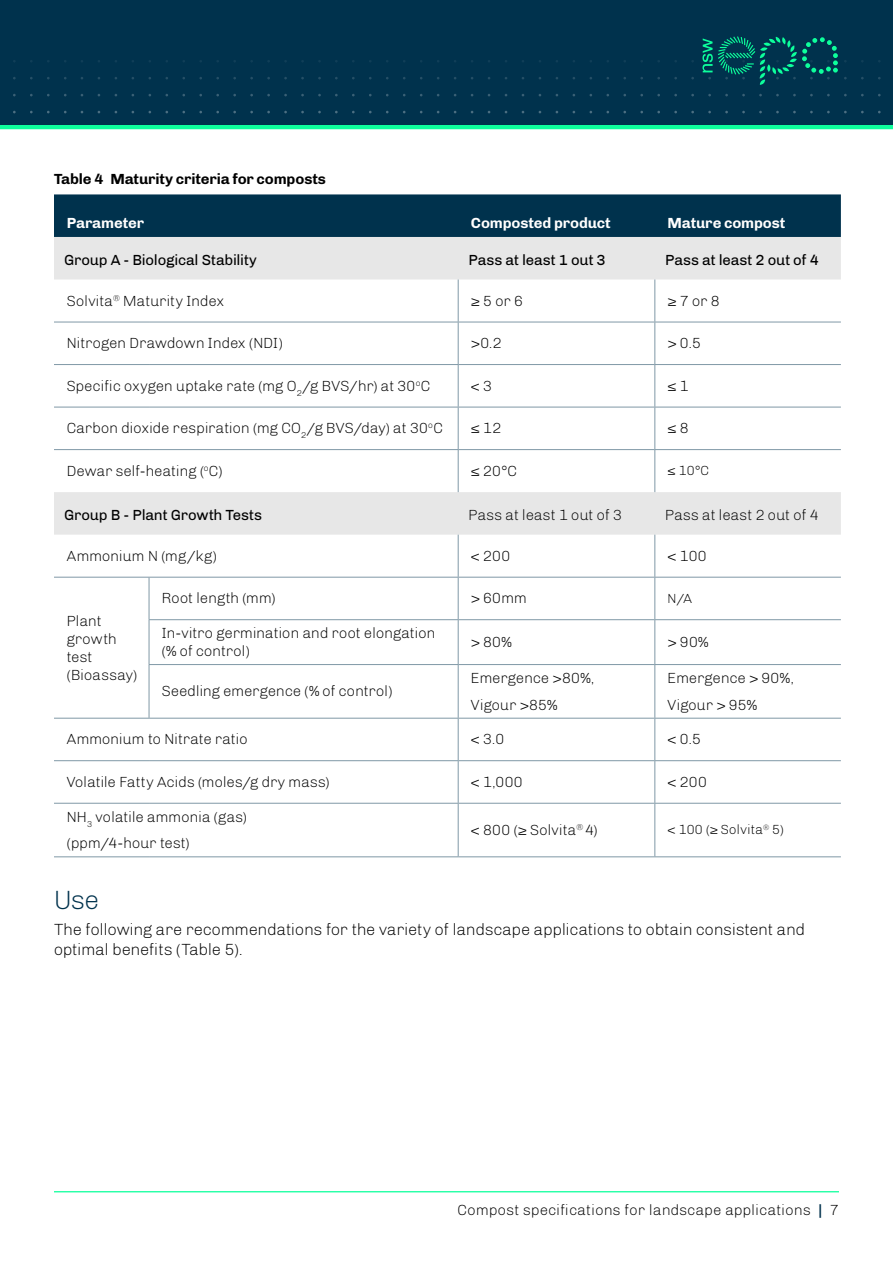
<style>
.page{position:relative;width:893px;height:1263px;background:#fff}
.page>*{position:absolute;margin:0;border:0;box-sizing:border-box;transform-origin:0 0}
.H2_L__blue__18_19{font:300 27px "Chivo";color:#00324d}
.Body_L__Black__11_13{font:300 16.5px/19.5px "Chivo";letter-spacing:-.02em;color:#000}
.Table_text{font:300 15px/18px "Chivo";letter-spacing:-.015em;color:#000}
.Table_text_reg{font:15px "Chivo";letter-spacing:-.015em;color:#000}
.Table_header{font:700 15px "Chivo";letter-spacing:-.01em;color:#fff}
.Figure_caption{font:700 15px "Chivo";letter-spacing:-.01em;color:#000}
.Table_text-2{font:300 13.5px "Chivo";letter-spacing:-.005em;color:#000}
.s1{font-weight:700;color:#00324d}
</style>
<div class="page">
<hr style="left:54px;top:1191px;width:785px;height:1px;background:#0dff9c">
<div style="left:0;top:0;width:893px;height:125px;background:#00324d"></div>
<hr style="left:0;top:125px;width:893px;height:4px;background:#0dff9c">
<svg style="left:13px;top:60px;width:308px;height:54px"></svg>
<svg style="left:335px;top:60px;width:546px;height:54px"></svg>
<svg style="left:702px;top:36px;width:136px;height:49px"></svg>
<div style="left:54px;top:194px;width:787px;height:43px;background:#00324d"></div>
<svg style="left:54px;top:237px;width:787px;height:298px"></svg>
<hr style="left:54px;top:364px;width:95px;height:1px;background:#8098a6">
<hr style="left:149px;top:364px;width:309px;height:1px;background:#8098a6">
<hr style="left:458px;top:364px;width:197px;height:1px;background:#8098a6">
<hr style="left:655px;top:364px;width:186px;height:1px;background:#8098a6">
<hr style="left:54px;top:407px;width:95px;height:1px;background:#8098a6">
<hr style="left:149px;top:407px;width:309px;height:1px;background:#8098a6">
<hr style="left:458px;top:407px;width:197px;height:1px;background:#8098a6">
<hr style="left:655px;top:407px;width:186px;height:1px;background:#8098a6">
<hr style="left:54px;top:449px;width:95px;height:1px;background:#8098a6">
<hr style="left:149px;top:449px;width:309px;height:1px;background:#8098a6">
<hr style="left:458px;top:449px;width:197px;height:1px;background:#8098a6">
<hr style="left:655px;top:449px;width:186px;height:1px;background:#8098a6">
<hr style="left:54px;top:577px;width:95px;height:1px;background:#8098a6">
<hr style="left:149px;top:577px;width:309px;height:1px;background:#8098a6">
<hr style="left:458px;top:577px;width:197px;height:1px;background:#8098a6">
<hr style="left:655px;top:577px;width:186px;height:1px;background:#8098a6">
<hr style="left:149px;top:619px;width:309px;height:1px;background:#8098a6">
<hr style="left:458px;top:619px;width:197px;height:1px;background:#8098a6">
<hr style="left:655px;top:619px;width:186px;height:1px;background:#8098a6">
<hr style="left:149px;top:664px;width:309px;height:1px;background:#8098a6">
<hr style="left:458px;top:664px;width:197px;height:1px;background:#8098a6">
<hr style="left:655px;top:664px;width:186px;height:1px;background:#8098a6">
<hr style="left:54px;top:718px;width:95px;height:1px;background:#8098a6">
<hr style="left:149px;top:718px;width:309px;height:1px;background:#8098a6">
<hr style="left:458px;top:718px;width:197px;height:1px;background:#8098a6">
<hr style="left:655px;top:718px;width:186px;height:1px;background:#8098a6">
<hr style="left:54px;top:760px;width:95px;height:1px;background:#8098a6">
<hr style="left:149px;top:760px;width:309px;height:1px;background:#8098a6">
<hr style="left:458px;top:760px;width:197px;height:1px;background:#8098a6">
<hr style="left:655px;top:760px;width:186px;height:1px;background:#8098a6">
<hr style="left:54px;top:803px;width:95px;height:1px;background:#8098a6">
<hr style="left:149px;top:803px;width:309px;height:1px;background:#8098a6">
<hr style="left:458px;top:803px;width:197px;height:1px;background:#8098a6">
<hr style="left:655px;top:803px;width:186px;height:1px;background:#8098a6">
<hr style="left:54px;top:856px;width:95px;height:1px;background:#8098a6">
<hr style="left:149px;top:856px;width:309px;height:1px;background:#8098a6">
<hr style="left:458px;top:856px;width:197px;height:1px;background:#8098a6">
<hr style="left:655px;top:856px;width:186px;height:1px;background:#8098a6">
<hr style="left:458px;top:322px;width:1px;height:42px;background:#8098a6">
<hr style="left:654px;top:322px;width:1px;height:42px;background:#8098a6">
<hr style="left:458px;top:365px;width:1px;height:42px;background:#8098a6">
<hr style="left:654px;top:365px;width:1px;height:42px;background:#8098a6">
<hr style="left:458px;top:407px;width:1px;height:42px;background:#8098a6">
<hr style="left:654px;top:407px;width:1px;height:42px;background:#8098a6">
<hr style="left:458px;top:450px;width:1px;height:42px;background:#8098a6">
<hr style="left:654px;top:450px;width:1px;height:42px;background:#8098a6">
<hr style="left:458px;top:535px;width:1px;height:42px;background:#8098a6">
<hr style="left:654px;top:535px;width:1px;height:42px;background:#8098a6">
<hr style="left:149px;top:577px;width:1px;height:42px;background:#8098a6">
<hr style="left:458px;top:577px;width:1px;height:42px;background:#8098a6">
<hr style="left:654px;top:577px;width:1px;height:42px;background:#8098a6">
<hr style="left:149px;top:620px;width:1px;height:44px;background:#8098a6">
<hr style="left:458px;top:620px;width:1px;height:44px;background:#8098a6">
<hr style="left:654px;top:620px;width:1px;height:44px;background:#8098a6">
<hr style="left:149px;top:665px;width:1px;height:53px;background:#8098a6">
<hr style="left:458px;top:665px;width:1px;height:53px;background:#8098a6">
<hr style="left:654px;top:665px;width:1px;height:53px;background:#8098a6">
<hr style="left:458px;top:718px;width:1px;height:42px;background:#8098a6">
<hr style="left:654px;top:718px;width:1px;height:42px;background:#8098a6">
<hr style="left:458px;top:761px;width:1px;height:42px;background:#8098a6">
<hr style="left:654px;top:761px;width:1px;height:42px;background:#8098a6">
<hr style="left:458px;top:804px;width:1px;height:52px;background:#8098a6">
<hr style="left:654px;top:804px;width:1px;height:52px;background:#8098a6">
<hr style="left:458px;top:279px;width:1px;height:43px;background:#8098a6">
<hr style="left:654px;top:279px;width:1px;height:43px;background:#8098a6">
<hr style="left:54px;top:322px;width:95px;height:1px;background:#8098a6">
<hr style="left:149px;top:322px;width:309px;height:1px;background:#8098a6">
<hr style="left:458px;top:322px;width:197px;height:1px;background:#8098a6">
<hr style="left:655px;top:322px;width:186px;height:1px;background:#8098a6">
<p class="Figure_caption" style="left:54px;top:170px;width:274px">Table 4 Maturity criteria for composts</p>
<p class="Table_header" style="left:67px;top:214px;width:79px">Parameter</p>
<p class="Table_header" style="left:471px;top:214px;width:141px">Composted product</p>
<p class="Table_header" style="left:668px;top:214px;width:119px">Mature compost</p>
<p class="Table_text_reg" style="left:64px;top:251px;width:194px">Group A - Biological Stability</p>
<p class="Table_text_reg" style="left:468px;top:251px;width:139px">Pass at least 1 out 3</p>
<p class="Table_text_reg" style="left:665px;top:251px;width:155px">Pass at least 2 out of 4</p>
<p class="Table_text" style="left:67px;top:292px;width:159px">Solvita<sup>®</sup> Maturity Index</p>
<p class="Table_text" style="left:471px;top:292px;width:54px">≥ 5 or 6</p>
<p class="Table_text" style="left:668px;top:292px;width:54px">≥ 7 or 8</p>
<p class="Table_text" style="left:67px;top:334px;width:218px">Nitrogen Drawdown Index (NDI)</p>
<p class="Table_text" style="left:471px;top:334px;width:33px">&gt;0.2</p>
<p class="Table_text" style="left:668px;top:334px;width:35px">&gt; 0.5</p>
<p class="Table_text" style="left:67px;top:377px;width:366px">Specific oxygen uptake rate (mg O<sub>2</sub>/g BVS/hr) at 30<sup>o</sup>C</p>
<p class="Table_text" style="left:471px;top:377px;width:23px">&lt; 3</p>
<p class="Table_text" style="left:668px;top:377px;width:23px">≤ 1</p>
<p class="Table_text" style="left:67px;top:419px;width:378px">Carbon dioxide respiration (mg CO<sub>2</sub>/g BVS/day) at 30<sup>o</sup>C</p>
<p class="Table_text" style="left:471px;top:419px;width:32px">≤ 12</p>
<p class="Table_text" style="left:668px;top:419px;width:23px">≤ 8</p>
<p class="Table_text" style="left:67px;top:462px;width:158px">Dewar self-heating (<sup>o</sup>C)</p>
<p class="Table_text" style="left:471px;top:462px;width:48px">≤ 20°C</p>
<p class="Table_text-2" style="left:668px;top:463px;width:43px">≤ 10°C</p>
<p class="Table_text_reg" style="left:64px;top:506px;width:199px">Group B - Plant Growth Tests</p>
<p class="Table_text" style="left:468px;top:506px;width:156px">Pass at least 1 out of 3</p>
<p class="Table_text" style="left:665px;top:506px;width:156px">Pass at least 2 out of 4</p>
<p class="Table_text" style="left:67px;top:547px;width:152px">Ammonium N (mg/kg)</p>
<p class="Table_text" style="left:471px;top:547px;width:41px">&lt; 200</p>
<p class="Table_text" style="left:668px;top:547px;width:41px">&lt; 100</p>
<p class="Table_text" style="left:67px;top:611px;width:72px">Plant growth test (Bioassay)</p>
<p class="Table_text" style="left:162px;top:589px;width:115px">Root length (mm)</p>
<p class="Table_text" style="left:471px;top:589px;width:58px">&gt; 60mm</p>
<p class="Table_text-2" style="left:668px;top:590px;width:26px">N/A</p>
<p class="Table_text" style="left:162px;top:624px;width:275px">In-vitro germination and root elongation (% of control)</p>
<p class="Table_text" style="left:471px;top:633px;width:43px">&gt; 80%</p>
<p class="Table_text" style="left:668px;top:633px;width:43px">&gt; 90%</p>
<p class="Table_text" style="left:162px;top:682px;width:232px">Seedling emergence (% of control)</p>
<p class="Table_text" style="left:471px;top:669px;width:125px">Emergence &gt;80%,</p>
<p class="Table_text" style="left:471px;top:696px;width:88px">Vigour &gt;85%</p>
<p class="Table_text" style="left:668px;top:669px;width:128px">Emergence &gt; 90%,</p>
<p class="Table_text" style="left:668px;top:696px;width:91px">Vigour &gt; 95%</p>
<p class="Table_text" style="left:67px;top:730px;width:183px">Ammonium to Nitrate ratio</p>
<p class="Table_text" style="left:471px;top:730px;width:35px">&lt; 3.0</p>
<p class="Table_text" style="left:668px;top:730px;width:35px">&lt; 0.5</p>
<p class="Table_text" style="left:67px;top:773px;width:265px">Volatile Fatty Acids (moles/g dry mass)</p>
<p class="Table_text" style="left:471px;top:773px;width:54px">&lt; 1,000</p>
<p class="Table_text" style="left:668px;top:773px;width:41px">&lt; 200</p>
<p class="Table_text" style="left:67px;top:807px;width:182px">NH<sub>3</sub> volatile ammonia (gas)</p>
<p class="Table_text" style="left:67px;top:834px;width:125px">(ppm/4-hour test)</p>
<p class="Table_text" style="left:471px;top:821px;width:128px">&lt; 800 (≥ Solvita<sup>®</sup> 4)</p>
<p class="Table_text-2" style="left:668px;top:822px;width:118px">&lt; 100 (≥ Solvita<sup>®</sup> 5)</p>
<h2 class="H2_L__blue__18_19" style="left:54px;top:885px;width:47px">Use</h2>
<p class="Body_L__Black__11_13" style="left:54px;top:920px;width:753px">The following are recommendations for the variety of landscape applications to obtain consistent and optimal benefits (Table 5).</p>
<p class="Table_text" style="left:457px;top:1201px;width:383px">Compost specifications for landscape applications <span class="s1">|</span> 7</p>
</div>
